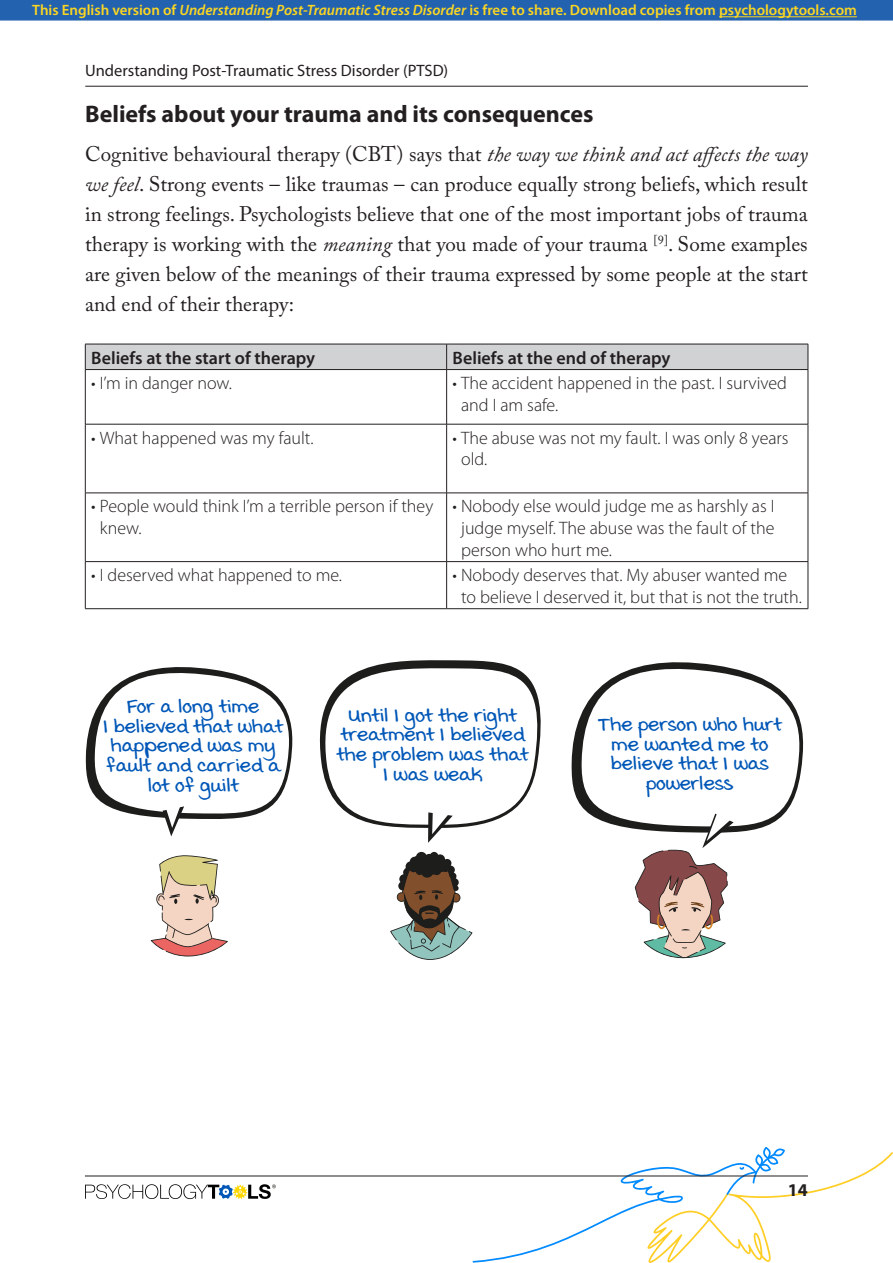
<style>
.page{position:relative;width:893px;height:1263px;background:#fff}
.page>*{position:absolute;margin:0;border:0;box-sizing:border-box;transform-origin:0 0}
.Heading_2{font:700 24px "Myriad Pro";color:#231f20}
.t1{font:700 22.5px/19.6px "Swister";color:#0057b7;text-align:center}
.Main_body_text{font:21px/30px "Adobe Caslon Pro";color:#231f20;text-align:justify}
.t2{font:300 18px/21.6px "Myriad Pro";color:#231f20}
.Table_Head{font:600 18px "Myriad Pro";color:#231f20}
.t3{font:700 18px "Myriad Pro";color:#231f20}
.t4{font:16.5px "Myriad Pro";color:#231f20}
.t5{font:600 15px "Myriad Pro";color:#fcd621}
.s1{font-style:italic}
</style>
<div class="page">
<svg style="left:473px;top:1147px;width:420px;height:116px"></svg>
<hr style="left:85px;top:86px;width:723px;height:1px;background:#231f20">
<svg style="left:85px;top:1184px;width:191px;height:15px"></svg>
<hr style="left:85px;top:1176px;width:723px;height:1px;background:#231f20">
<div style="left:0;top:0;width:893px;height:21px;background:#2362af;border:2px solid #2362af"></div>
<hr style="left:719px;top:16px;width:138px;height:1px;background:#fcd621">
<div style="left:85px;top:344px;width:724px;height:26px;background:#d1d2d4"></div>
<hr style="left:85px;top:369px;width:362px;height:1px;background:#231f20">
<hr style="left:447px;top:369px;width:361px;height:1px;background:#231f20">
<hr style="left:85px;top:370px;width:1px;height:54px;background:#231f20">
<hr style="left:446px;top:370px;width:1px;height:54px;background:#231f20">
<hr style="left:808px;top:370px;width:1px;height:54px;background:#231f20">
<hr style="left:85px;top:424px;width:362px;height:1px;background:#231f20">
<hr style="left:85px;top:424px;width:1px;height:69px;background:#231f20">
<hr style="left:447px;top:424px;width:361px;height:1px;background:#231f20">
<hr style="left:446px;top:424px;width:1px;height:69px;background:#231f20">
<hr style="left:808px;top:424px;width:1px;height:69px;background:#231f20">
<hr style="left:85px;top:493px;width:362px;height:1px;background:#231f20">
<hr style="left:85px;top:493px;width:1px;height:68px;background:#231f20">
<hr style="left:447px;top:493px;width:361px;height:1px;background:#231f20">
<hr style="left:446px;top:493px;width:1px;height:68px;background:#231f20">
<hr style="left:808px;top:493px;width:1px;height:68px;background:#231f20">
<hr style="left:85px;top:561px;width:362px;height:1px;background:#231f20">
<hr style="left:85px;top:562px;width:1px;height:46px;background:#231f20">
<hr style="left:447px;top:561px;width:361px;height:1px;background:#231f20">
<hr style="left:446px;top:562px;width:1px;height:46px;background:#231f20">
<hr style="left:808px;top:562px;width:1px;height:46px;background:#231f20">
<hr style="left:85px;top:608px;width:362px;height:1px;background:#231f20">
<hr style="left:447px;top:608px;width:361px;height:1px;background:#231f20">
<svg style="left:85px;top:667px;width:208px;height:169px"></svg>
<svg style="left:319px;top:660px;width:222px;height:183px"></svg>
<svg style="left:390px;top:852px;width:82px;height:108px"></svg>
<svg style="left:151px;top:855px;width:77px;height:102px"></svg>
<svg style="left:571px;top:662px;width:233px;height:296px"></svg>
<p class="t5" style="left:32px;top:1px;width:826px">This English version of <span class="s1">Understanding Post-Traumatic Stress Disorder</span> is free to share. Download copies from psychologytools.com</p>
<p class="t4" style="left:85px;top:60px;width:365px">Understanding Post-Traumatic Stress Disorder (PTSD)</p>
<p class="Heading_2" style="left:85px;top:99px;width:510px">Beliefs about your trauma and its consequences</p>
<p class="Main_body_text" style="left:85px;top:139px;width:724px">Cognitive behavioural therapy (CBT) says that <span class="s1">the way we think and act affects the way we feel</span>. Strong events – like traumas – can produce equally strong beliefs, which result in strong feelings. Psychologists believe that one of the most important jobs of trauma therapy is working with the <span class="s1">meaning</span> that you made of your trauma <sup>[9]</sup>. Some examples are given below of the meanings of their trauma expressed by some people at the start and end of their therapy:</p>
<p class="Table_Head" style="left:91px;top:346px;width:225px">Beliefs at the start of therapy</p>
<p class="Table_Head" style="left:453px;top:346px;width:219px">Beliefs at the end of therapy</p>
<p class="t2" style="left:91px;top:372px;width:142px">• I’m in danger now.</p>
<p class="t2" style="left:461px;top:372px;width:327px;text-indent:-9px">• The accident happened in the past. I survived and I am safe.</p>
<p class="t2" style="left:91px;top:427px;width:224px">• What happened was my fault.</p>
<p class="t2" style="left:461px;top:427px;width:329px;text-indent:-9px">• The abuse was not my fault. I was only 8 years old.</p>
<p class="t2" style="left:100px;top:495px;width:335px;text-indent:-9px">• People would think I’m a terrible person if they knew.</p>
<p class="t2" style="left:461px;top:495px;width:315px;text-align:justify;text-indent:-9px">• Nobody else would judge me as harshly as I judge myself. The abuse was the fault of the person who hurt me.</p>
<p class="t2" style="left:91px;top:564px;width:252px">• I deserved what happened to me.</p>
<p class="t2" style="left:461px;top:564px;width:342px;text-indent:-9px">• Nobody deserves that. My abuser wanted me to believe I deserved it, but that is not the truth.</p>
<p class="t1" style="left:103px;top:696px;width:181px">For a long time<br>I believed that what happened was my fault and carried a lot of guilt</p>
<p class="t1" style="left:337px;top:705px;width:193px">Until I got the right treatment I believed the problem was that<br>I was weak</p>
<p class="t1" style="left:598px;top:714px;width:185px">The person who hurt me wanted me to believe that I was powerless</p>
<p class="t3" style="left:788px;top:1178px;width:21px">14</p>
</div>
